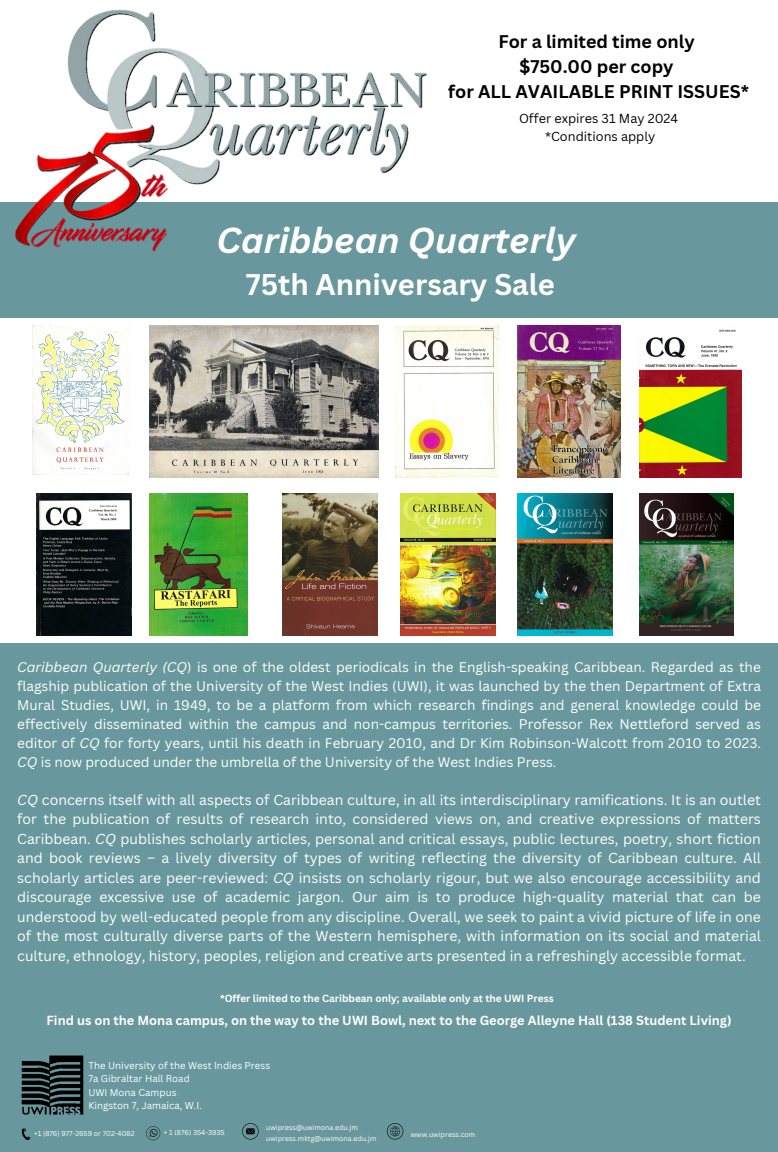
<style>
.page{position:relative;width:778px;height:1152px;background:#fff}
.page>*{position:absolute;margin:0;border:0;box-sizing:border-box;transform-origin:0 0}
.t1{font:italic 700 35.12px "Canva Sans";color:#fff}
.t2{font:700 29.12px "Canva Sans";color:#fff}
.t3{font:700 17.88px/24.8px "Canva Sans";color:#000;text-align:center}
.t4{font:14.04px/19.5px "Canva Sans";color:#fff;text-align:justify}
.t5{font:13.64px/18.9px "Canva Sans";color:#fff;text-align:justify}
.t6{font:700 12.8px "Canva Sans";color:#fff}
.t7{font:12.68px/17.8px "Canva Sans";color:#000;text-align:center}
.t8{font:700 10.08px "Canva Sans";color:#fff}
.t9{font:9.72px/13.5px "Canva Sans";color:#fff}
.t10{font:6.96px "Canva Sans";color:#fff}
.s1{font-style:italic}
</style>
<div class="page">
<div style="left:0;top:203px;width:778px;height:115px;background:#68989e"></div>
<div style="left:0;top:644px;width:778px;height:508px;background:#68989e"></div>
<svg style="left:22px;top:1128px;width:8px;height:12px"></svg>
<svg style="left:242px;top:1123px;width:17px;height:17px"></svg>
<svg style="left:387px;top:1123px;width:16px;height:17px"></svg>
<svg style="left:146px;top:1126px;width:14px;height:14px"></svg>
<img style="left:639px;top:494px;width:94px;height:142px">
<img style="left:0;top:9px;width:549px;height:243px">
<img style="left:21px;top:1055px;width:63px;height:60px">
<img style="left:32px;top:326px;width:96px;height:149px">
<img style="left:150px;top:326px;width:229px;height:152px">
<img style="left:395px;top:326px;width:103px;height:152px">
<img style="left:517px;top:326px;width:103px;height:152px">
<img style="left:639px;top:329px;width:102px;height:149px">
<img style="left:36px;top:494px;width:95px;height:142px">
<img style="left:400px;top:494px;width:96px;height:142px">
<img style="left:517px;top:494px;width:95px;height:142px">
<img style="left:282px;top:494px;width:95px;height:142px">
<img style="left:150px;top:494px;width:98px;height:142px">
<p class="t3" style="left:448px;top:29px;width:302px">For a limited time only<br>$750.00 per copy<br>for ALL AVAILABLE PRINT ISSUES*</p>
<h6 class="t7" style="left:519px;top:110px;width:161px">Offer expires 31 May 2024 *Conditions apply</h6>
<p class="t1" style="left:216px;top:216px;width:361px">Caribbean Quarterly</p>
<p class="t2" style="left:246px;top:264px;width:310px">75th Anniversary Sale</p>
<p class="t5" style="left:17px;top:657px;width:745px"><span class="s1">Caribbean Quarterly (CQ</span>) is one of the oldest periodicals in the English-speaking Caribbean. Regarded as the flagship publication of the University of the West Indies (UWI), it was launched by the then Department of Extra Mural Studies, UWI, in 1949, to be a platform from which research findings and general knowledge could be effectively disseminated within the campus and non-campus territories. Professor Rex Nettleford served as editor of <span class="s1">CQ</span> for forty years, until his death in February 2010, and Dr Kim Robinson-Walcott from 2010 to 2023.<br><span class="s1">CQ</span> is now produced under the umbrella of the University of the West Indies Press.</p>
<p class="t4" style="left:17px;top:790px;width:745px"><span class="s1">CQ</span> concerns itself with all aspects of Caribbean culture, in all its interdisciplinary ramifications. It is an outlet for the publication of results of research into, considered views on, and creative expressions of matters Caribbean. <span class="s1">CQ</span> publishes scholarly articles, personal and critical essays, public lectures, poetry, short fiction and book reviews – a lively diversity of types of writing reflecting the diversity of Caribbean culture. All scholarly articles are peer-reviewed: <span class="s1">CQ</span> insists on scholarly rigour, but we also encourage accessibility and discourage excessive use of academic jargon. Our aim is to produce high-quality material that can be understood by well-educated people from any discipline. Overall, we seek to paint a vivid picture of life in one of the most culturally diverse parts of the Western hemisphere, with information on its social and material culture, ethnology, history, peoples, religion and creative arts presented in a refreshingly accessible format.</p>
<p class="t8" style="left:220px;top:992px;width:335px">*Offer limited to the Caribbean only; available only at the UWI Press</p>
<p class="t6" style="left:47px;top:1011px;width:686px">Find us on the Mona campus, on the way to the UWI Bowl, next to the George Alleyne Hall (138 Student Living)</p>
<p class="t9" style="left:88px;top:1058px;width:183px">The University of the West Indies Press<br>7a Gibraltar Hall Road<br>UWI Mona Campus<br>Kingston 7, Jamaica, W.I.</p>
<h4 class="t10" style="left:34px;top:1129px;width:102px">+1 (876) 977-2659 or 702-4082</h4>
<h4 class="t10" style="left:266px;top:1123px;width:93px">uwipress@uwimona.edu.jm</h4>
<h3 class="t10" style="left:164px;top:1128px;width:62px">+ 1 (876) 354-3935</h3>
<h5 class="t10" style="left:411px;top:1130px;width:66px">www.uwipress.com</h5>
<p class="t10" style="left:266px;top:1134px;width:112px">uwipress.mktg@uwimona.edu.jm</p>
</div>
